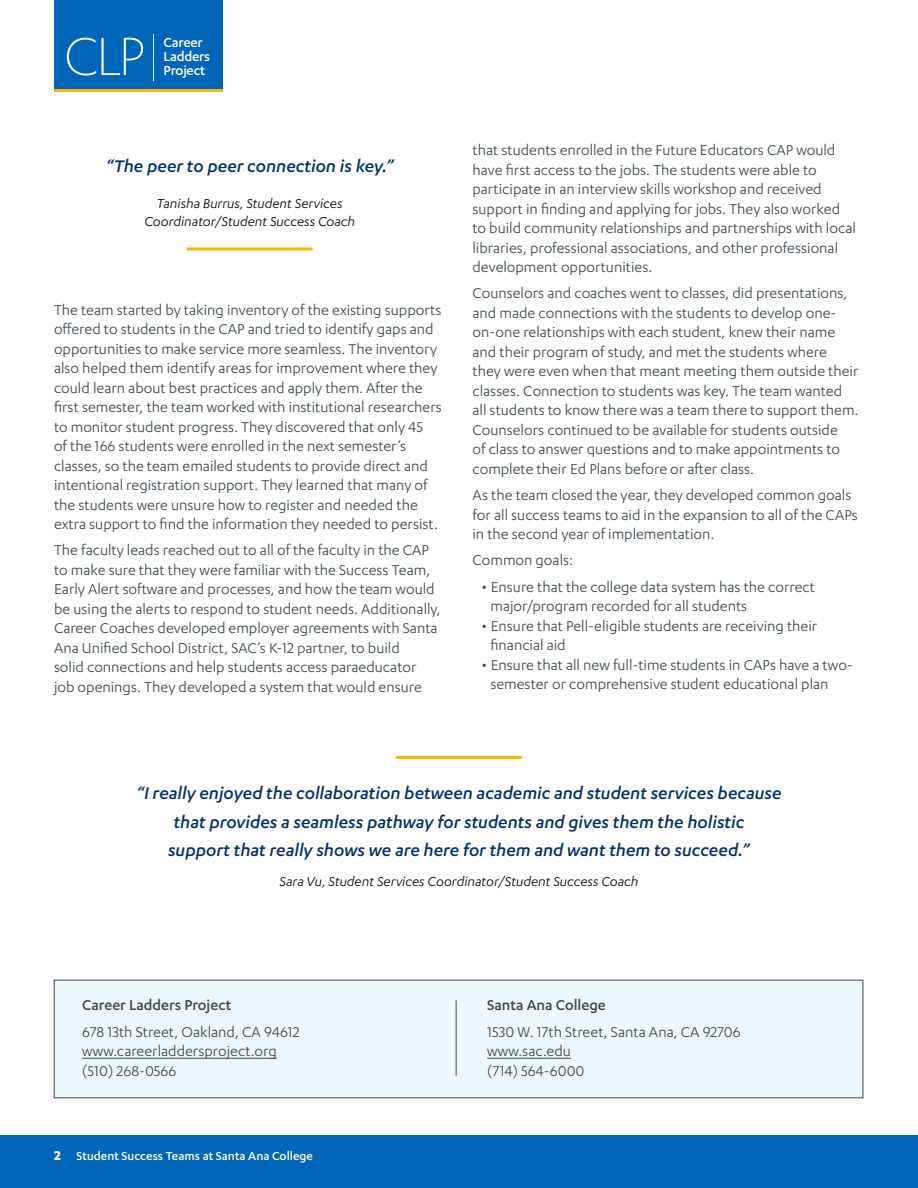
<style>
.page{position:relative;width:918px;height:1188px;background:#fff}
.page>*{position:absolute;margin:0;border:0;box-sizing:border-box;transform-origin:0 0}
.quote_indent{font:italic 500 19.5px/28.5px "Karbon";color:#002f6d;text-align:center}
.Body{font:16.5px/19.5px "Karbon";color:#39474f}
.Body-2{font:500 16.5px "Karbon";color:#39474f}
.t1{font:500 15.15px/13.8px "Karbon";letter-spacing:-.015em;color:#fff}
.Body-3{font:italic 15px/18px "Karbon";color:#000;text-align:center}
.t2{font:500 13.5px "Karbon";color:#fff}
.s1{font-size:18px}
.s2{font-weight:700;font-size:15px}
</style>
<div class="page">
<div style="left:54px;top:0;width:169px;height:89px;background:#0066ba"></div>
<svg style="left:67px;top:38px;width:76px;height:38px"></svg>
<hr style="left:153px;top:34px;width:1px;height:47px;background:#fff">
<hr style="left:54px;top:89px;width:169px;height:3px;background:#ffb600">
<div style="left:0;top:1135px;width:918px;height:53px;background:#0066ba"></div>
<div style="left:54px;top:980px;width:809px;height:118px;background:#ecf8fc;border:1px solid #39474f"></div>
<hr style="left:487px;top:1058px;width:84px;height:1px;background:#39474f">
<hr style="left:82px;top:1058px;width:195px;height:1px;background:#39474f">
<hr style="left:456px;top:1001px;width:1px;height:74px;background:#39474f">
<hr style="left:396px;top:756px;width:126px;height:3px;background:#ffb600">
<hr style="left:187px;top:248px;width:126px;height:2px;background:#ffb600">
<p class="t1" style="left:164px;top:35px;width:48px">Career<br>Ladders<br>Project</p>
<h3 class="quote_indent" style="left:106px;top:151px;width:290px">“The peer to peer connection is key.”</h3>
<p class="Body-3" style="left:144px;top:194px;width:212px">Tanisha Burrus, Student Services<br>Coordinator/Student Success Coach</p>
<p class="Body" style="left:54px;top:299px;width:389px">The team started by taking inventory of the existing supports offered to students in the CAP and tried to identify gaps and opportunities to make service more seamless. The inventory also helped them identify areas for improvement where they could learn about best practices and apply them. After the first semester, the team worked with institutional researchers to monitor student progress. They discovered that only 45<br>of the 166 students were enrolled in the next semester’s classes, so the team emailed students to provide direct and intentional registration support. They learned that many of the students were unsure how to register and needed the extra support to find the information they needed to persist.</p>
<p class="Body" style="left:54px;top:540px;width:388px">The faculty leads reached out to all of the faculty in the CAP to make sure that they were familiar with the Success Team, Early Alert software and processes, and how the team would be using the alerts to respond to student needs. Additionally, Career Coaches developed employer agreements with Santa Ana Unified School District, SAC’s K-12 partner, to build<br>solid connections and help students access paraeducator job openings. They developed a system that would ensure</p>
<p class="Body" style="left:472px;top:140px;width:385px">that students enrolled in the Future Educators CAP would have first access to the jobs. The students were able to participate in an interview skills workshop and received support in finding and applying for jobs. They also worked to build community relationships and partnerships with local libraries, professional associations, and other professional development opportunities.</p>
<p class="Body" style="left:472px;top:283px;width:388px">Counselors and coaches went to classes, did presentations, and made connections with the students to develop one&shy;on-one relationships with each student, knew their name and their program of study, and met the students where they were even when that meant meeting them outside their classes. Connection to students was key. The team wanted all students to know there was a team there to support them.<br>Counselors continued to be available for students outside<br>of class to answer questions and to make appointments to complete their Ed Plans before or after class.</p>
<p class="Body" style="left:472px;top:485px;width:387px">As the team closed the year, they developed common goals for all success teams to aid in the expansion to all of the CAPs in the second year of implementation.</p>
<p class="Body" style="left:472px;top:550px;width:102px">Common goals:</p>
<p class="Body" style="left:490px;top:577px;width:326px;text-indent:-9px"><span class="s1">•</span> Ensure that the college data system has the correct major/program recorded for all students</p>
<p class="Body" style="left:490px;top:616px;width:328px;text-indent:-9px"><span class="s1">•</span> Ensure that Pell-eligible students are receiving their financial aid</p>
<p class="Body" style="left:490px;top:655px;width:364px;text-indent:-9px"><span class="s1">•</span> Ensure that all new full-time students in CAPs have a two&shy;semester or comprehensive student educational plan</p>
<h3 class="quote_indent" style="left:136px;top:778px;width:647px">“I really enjoyed the collaboration between academic and student services because that provides a seamless pathway for students and gives them the holistic<br>support that really shows we are here for them and want them to succeed.”</h3>
<p class="Body-3" style="left:280px;top:872px;width:360px">Sara Vu, Student Services Coordinator/Student Success Coach</p>
<p class="Body-2" style="left:82px;top:996px;width:151px">Career Ladders Project</p>
<p class="Body" style="left:82px;top:1021px;width:219px">678 13th Street, Oakland, CA 94612 www.careerladdersproject.org (510) 268-0566</p>
<p class="t2" style="left:54px;top:1148px;width:261px"><span class="s2">2</span> Student Success Teams at Santa Ana College</p>
<p class="Body-2" style="left:487px;top:996px;width:120px">Santa Ana College</p>
<p class="Body" style="left:487px;top:1021px;width:255px">1530 W. 17th Street, Santa Ana, CA 92706 www.sac.edu<br>(714) 564-6000</p>
</div>
